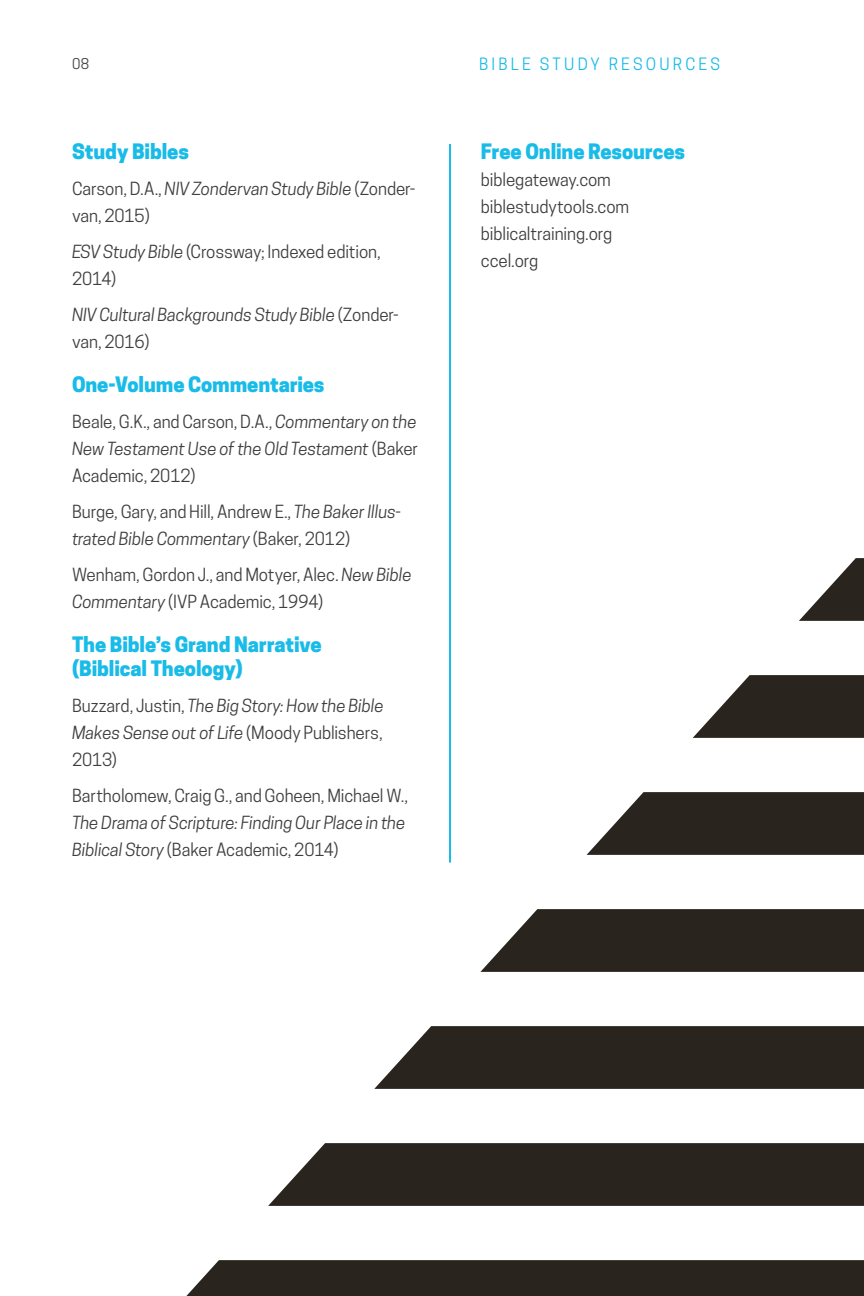
<style>
.page{position:relative;width:864px;height:1296px;background:#fff}
.page>*{position:absolute;margin:0;border:0;box-sizing:border-box;transform-origin:0 0}
.t1{font:800 20px/24px "Cooper Hewitt";letter-spacing:-.005em;color:#19bbe8}
.t2{font:17px/27px "Cooper Hewitt";letter-spacing:-.005em;color:#3e3e3f}
.t3{font:italic 17px/27px "Cooper Hewitt";letter-spacing:-.01em;color:#3e3e3f}
.t4{font:16px "Cooper Hewitt";letter-spacing:.195em;color:#19bbe8}
.t5{font:14px "Cooper Hewitt";color:#3e3e3f}
.s1{font-style:italic}
.s2{font-style:normal}
</style>
<div class="page">
<hr style="left:449px;top:144px;width:2px;height:719px;background:#19bbe8">
<svg style="left:587px;top:792px;width:277px;height:63px;background:#3f3b35"></svg>
<svg style="left:693px;top:675px;width:171px;height:63px"></svg>
<svg style="left:374px;top:1026px;width:490px;height:63px;background:#37332d"></svg>
<div style="left:186px;top:1260px;width:678px;height:36px;background:#29251e"></div>
<svg style="left:268px;top:1143px;width:596px;height:63px;background:#333029"></svg>
<svg style="left:480px;top:909px;width:384px;height:63px;background:#3b3731"></svg>
<svg style="left:799px;top:558px;width:65px;height:63px"></svg>
<p class="t5" style="left:72px;top:55px;width:19px">08</p>
<p class="t4" style="left:479px;top:55px;width:242px">BIBLE STUDY RESOURCES</p>
<p class="t1" style="left:72px;top:140px;width:118px">Study Bibles</p>
<p class="t2" style="left:72px;top:175px;width:345px">Carson, D.A., <span class="s1">NIV Zondervan Study Bible</span> (Zonder&shy;van, 2015)</p>
<p class="t2" style="left:72px;top:238px;width:310px"><span class="s1">ESV Study Bible</span> (Crossway; Indexed edition,<br>2014)</p>
<p class="t3" style="left:72px;top:301px;width:328px">NIV Cultural Backgrounds Study Bible <span class="s2">(Zonder&shy;van, 2016)</span></p>
<p class="t1" style="left:72px;top:373px;width:254px">One-Volume Commentaries</p>
<p class="t3" style="left:72px;top:408px;width:348px;text-align:justify"><span class="s2">Beale, G.K., and Carson, D.A.,</span> Commentary on the New Testament Use of the Old Testament <span class="s2">(Baker Academic, 2012)</span></p>
<p class="t2" style="left:72px;top:498px;width:331px">Burge, Gary, and Hill, Andrew E., <span class="s1">The Baker Illus&shy;trated Bible Commentary</span> (Baker, 2012)</p>
<p class="t2" style="left:72px;top:561px;width:341px">Wenham, Gordon J., and Motyer, Alec. <span class="s1">New Bible<br>Commentary</span> (IVP Academic, 1994)</p>
<p class="t1" style="left:72px;top:633px;width:251px">The Bible’s Grand Narrative (Biblical Theology)</p>
<p class="t3" style="left:72px;top:692px;width:313px;text-align:justify"><span class="s2">Buzzard, Justin,</span> The Big Story: How the Bible Makes Sense out of Life <span class="s2">(Moody Publishers, 2013)</span></p>
<p class="t2" style="left:72px;top:782px;width:338px">Bartholomew, Craig G., and Goheen, Michael W.,</p>
<p class="t3" style="left:72px;top:809px;width:335px">The Drama of Scripture: Finding Our Place in the<br>Biblical Story <span class="s2">(Baker Academic, 2014)</span></p>
<p class="t1" style="left:481px;top:140px;width:206px">Free Online Resources</p>
<p class="t2" style="left:481px;top:166px;width:150px">biblegateway.com biblestudytools.com biblicaltraining.org ccel.org</p>
</div>
